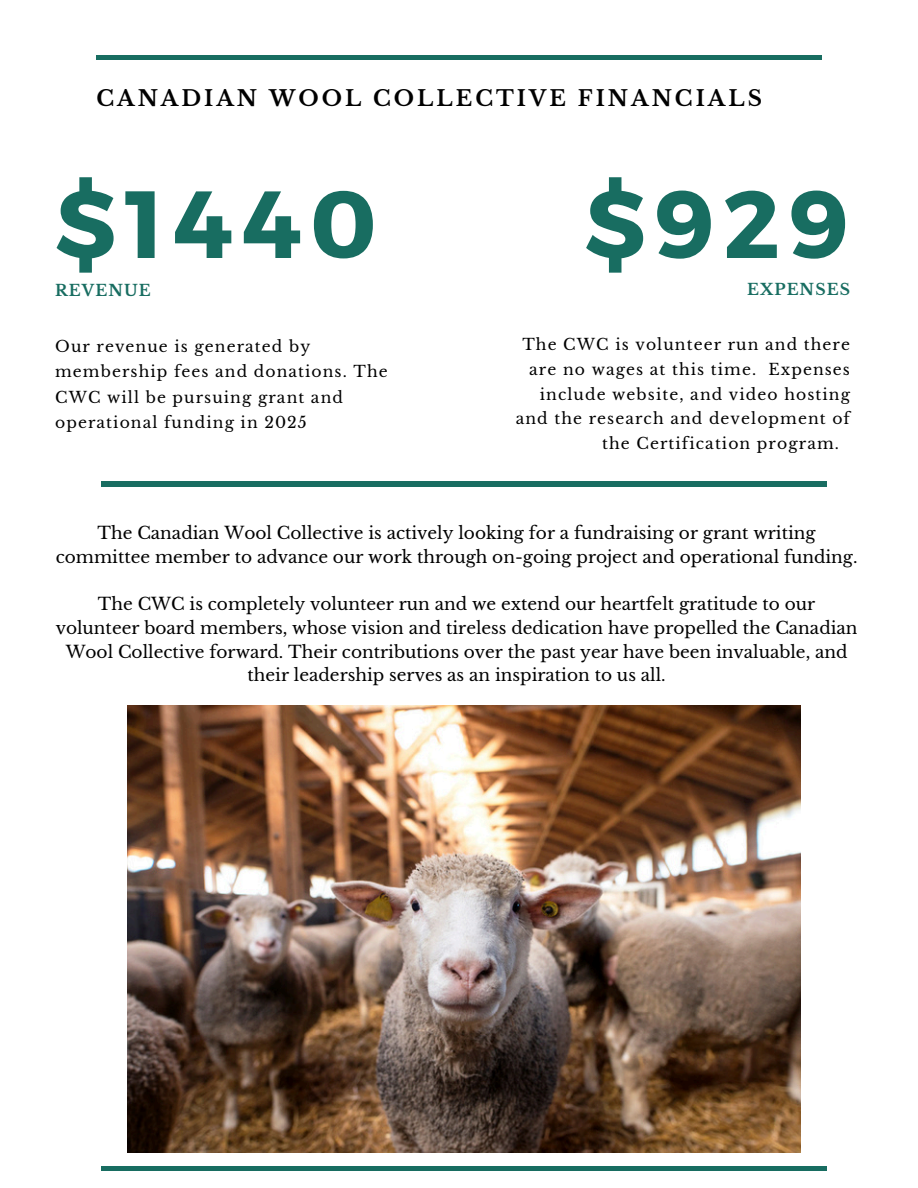
<style>
.page{position:relative;width:918px;height:1188px;background:#fff}
.page>*{position:absolute;margin:0;border:0;box-sizing:border-box;transform-origin:0 0}
.t1{font:700 95.1px "Montserrat";letter-spacing:.09em;color:#186d61}
.t2{font:700 21.6px "Libre Baskerville";letter-spacing:.14em;color:#000}
.t3{font:16.95px/23.7px "Libre Baskerville";color:#000;text-align:center}
.t4{font:15.6px/25.3px "Libre Baskerville";letter-spacing:.07em;color:#000}
.t5{font:700 15.6px "Libre Baskerville";letter-spacing:.07em;color:#186d61}
</style>
<div class="page">
<hr style="left:101px;top:482px;width:725px;height:4px;background:#186d61">
<div style="left:96px;top:55px;width:725px;height:5px;background:#186d61"></div>
<div style="left:101px;top:1166px;width:725px;height:5px;background:#186d61"></div>
<img style="left:127px;top:706px;width:673px;height:446px">
<p class="t2" style="left:96px;top:85px;width:667px">CANADIAN WOOL COLLECTIVE FINANCIALS</p>
<h2 class="t1" style="left:55px;top:162px;width:323px">$1440</h2>
<h1 class="t5" style="left:55px;top:281px;width:97px">REVENUE</h1>
<h3 class="t4" style="left:55px;top:334px;width:334px">Our revenue is generated by membership fees and donations. The<br>CWC will be pursuing grant and operational funding in 2025</h3>
<p class="t1" style="left:584px;top:162px;width:266px">$929</p>
<h1 class="t5" style="left:747px;top:280px;width:104px">EXPENSES</h1>
<h3 class="t4" style="left:522px;top:332px;width:329px">The CWC is volunteer run and there</h3>
<h3 class="t4" style="left:529px;top:357px;width:322px">are no wages at this time. Expenses</h3>
<h3 class="t4" style="left:540px;top:382px;width:312px">include website, and video hosting</h3>
<h3 class="t4" style="left:516px;top:406px;width:336px">and the research and development of</h3>
<h3 class="t4" style="left:602px;top:431px;width:238px">the Certification program.</h3>
<p class="t3" style="left:56px;top:522px;width:803px">The Canadian Wool Collective is actively looking for a fundraising or grant writing committee member to advance our work through on-going project and operational funding.</p>
<p class="t3" style="left:56px;top:593px;width:803px">The CWC is completely volunteer run and we extend our heartfelt gratitude to our volunteer board members, whose vision and tireless dedication have propelled the Canadian Wool Collective forward. Their contributions over the past year have been invaluable, and their leadership serves as an inspiration to us all.</p>
</div>
